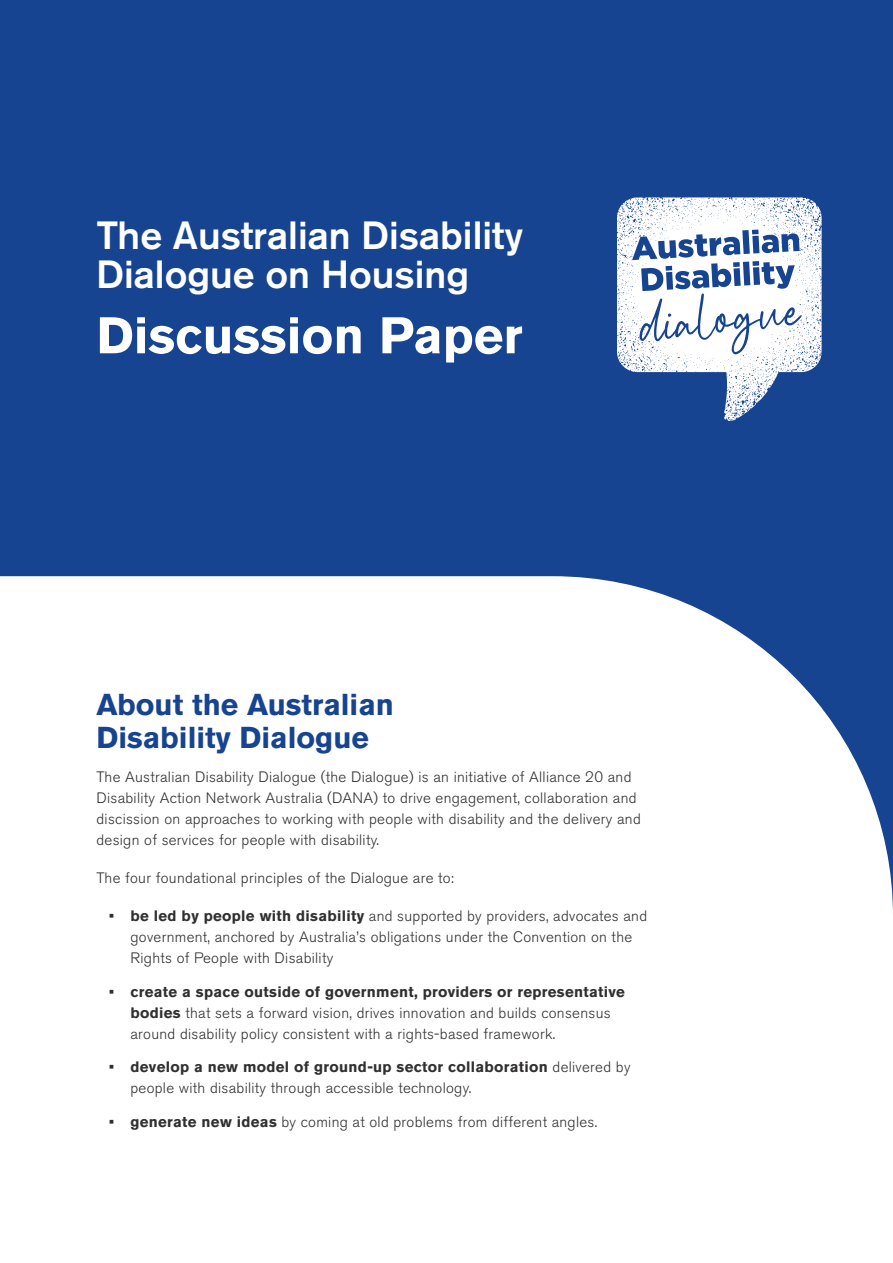
<style>
.page{position:relative;width:893px;height:1263px;background:#fff}
.page>*{position:absolute;margin:0;border:0;box-sizing:border-box;transform-origin:0 0}
.t1{font:700 51px "Akzidenz Grotesk BE";color:#fff}
.t2{font:500 39px/39px "Akzidenz Grotesk BE";color:#fff}
.t3{font:700 30px/33px "Akzidenz Grotesk BE";color:#174490}
.t4{font:300 15px/21px "Akzidenz Grotesk BE";letter-spacing:.02em;color:#312f30}
.s1{font-weight:700}
</style>
<div class="page">
<div style="left:0;top:0;width:893px;height:1024px;background:#174490"></div>
<div style="left:0;top:576px;width:893px;height:448px;background:#fff"></div>
<svg style="left:617px;top:197px;width:205px;height:224px"></svg>
<svg style="left:755px;top:396px;width:5px;height:7px"></svg>
<svg style="left:723px;top:413px;width:4px;height:8px"></svg>
<svg style="left:632px;top:230px;width:174px;height:125px"></svg>
<h2 class="t2" style="left:96px;top:216px;width:428px">The Australian Disability<br>Dialogue on Housing</h2>
<h1 class="t1" style="left:96px;top:306px;width:427px">Discussion Paper</h1>
<h3 class="t3" style="left:96px;top:688px;width:299px">About the Australian<br>Disability Dialogue</h3>
<p class="t4" style="left:96px;top:766px;width:546px">The Australian Disability Dialogue (the Dialogue) is an initiative of Alliance 20 and Disability Action Network Australia (DANA) to drive engagement, collaboration and discission on approaches to working with people with disability and the delivery and design of services for people with disability.</p>
<p class="t4" style="left:96px;top:867px;width:359px">The four foundational principles of the Dialogue are to:</p>
<p class="t4" style="left:130px;top:905px;width:518px;text-indent:-21px"><span class="s1">• be led by people with disability</span> and supported by providers, advocates and government, anchored by Australia’s obligations under the Convention on the<br>Rights of People with Disability</p>
<p class="t4" style="left:130px;top:981px;width:496px;text-indent:-21px"><span class="s1">• create a space outside of government, providers or representative bodies</span> that sets a forward vision, drives innovation and builds consensus around disability policy consistent with a rights-based framework.</p>
<p class="t4" style="left:130px;top:1057px;width:502px;text-indent:-21px"><span class="s1">• develop a new model of ground-up sector collaboration</span> delivered by people with disability through accessible technology.</p>
<p class="t4" style="left:109px;top:1112px;width:490px"><span class="s1">• generate new ideas</span> by coming at old problems from different angles.</p>
</div>
